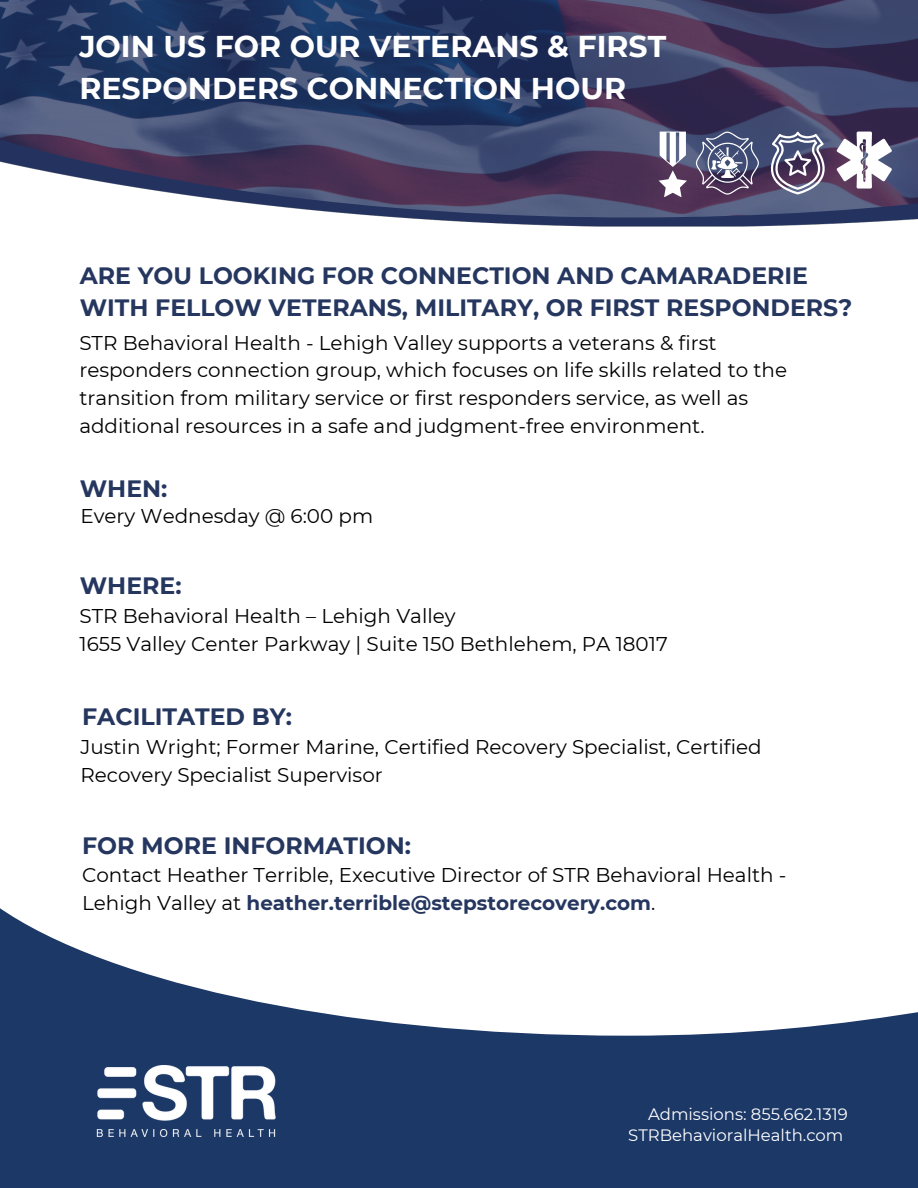
<style>
.page{position:relative;width:918px;height:1188px;background:#fff}
.page>*{position:absolute;margin:0;border:0;box-sizing:border-box;transform-origin:0 0}
.t1{font:700 30px/41.7px "Montserrat";color:#fff}
.t2{font:700 23.7px "Montserrat";color:#25365f}
.t3{font:700 23.55px/32.2px "Montserrat";color:#25365f}
.t4{font:19.95px/27.6px "Montserrat";color:#000}
.t5{font:16.5px "Montserrat";color:#fff}
.s1{font-weight:700;color:#25365f}
</style>
<div class="page">
<img style="left:391px;top:217px;width:527px;height:10px">
<img style="left:215px;top:0;width:703px;height:217px">
<img style="left:0;top:0;width:215px;height:199px">
<svg style="left:0;top:908px;width:918px;height:280px;fill:#1c3867"></svg>
<svg style="left:769px;top:132px;width:58px;height:62px"></svg>
<svg style="left:837px;top:132px;width:55px;height:57px"></svg>
<svg style="left:696px;top:132px;width:63px;height:63px;background:#696786"></svg>
<svg style="left:659px;top:132px;width:28px;height:65px"></svg>
<img style="left:80px;top:1048px;width:212px;height:106px">
<p class="t1" style="left:79px;top:26px;width:588px">JOIN US FOR OUR VETERANS &amp; FIRST<br>RESPONDERS CONNECTION HOUR</p>
<h3 class="t3" style="left:80px;top:259px;width:774px">ARE YOU LOOKING FOR CONNECTION AND CAMARADERIE<br>WITH FELLOW VETERANS, MILITARY, OR FIRST RESPONDERS?</h3>
<h2 class="t4" style="left:79px;top:329px;width:709px">STR Behavioral Health - Lehigh Valley supports a veterans &amp; first responders connection group, which focuses on life skills related to the transition from military service or first responders service, as well as additional resources in a safe and judgment-free environment.</h2>
<p class="t2" style="left:80px;top:474px;width:89px">WHEN:</p>
<p class="t4" style="left:80px;top:502px;width:294px">Every Wednesday @ 6:00 pm</p>
<p class="t2" style="left:80px;top:571px;width:103px">WHERE:</p>
<p class="t4" style="left:80px;top:602px;width:590px">STR Behavioral Health – Lehigh Valley<br>1655 Valley Center Parkway | Suite 150 Bethlehem, PA 18017</p>
<h3 class="t2" style="left:82px;top:702px;width:211px">FACILITATED BY:</h3>
<h2 class="t4" style="left:80px;top:733px;width:683px">Justin Wright; Former Marine, Certified Recovery Specialist, Certified<br>Recovery Specialist Supervisor</h2>
<h3 class="t2" style="left:82px;top:831px;width:331px">FOR MORE INFORMATION:</h3>
<h2 class="t4" style="left:82px;top:861px;width:706px">Contact Heather Terrible, Executive Director of STR Behavioral Health -<br>Lehigh Valley at <span class="s1">heather.terrible@stepstorecovery.com</span>.</h2>
<h1 class="t5" style="left:648px;top:1104px;width:201px">Admissions: 855.662.1319</h1>
<p class="t5" style="left:628px;top:1125px;width:217px">STRBehavioralHealth.com</p>
</div>
